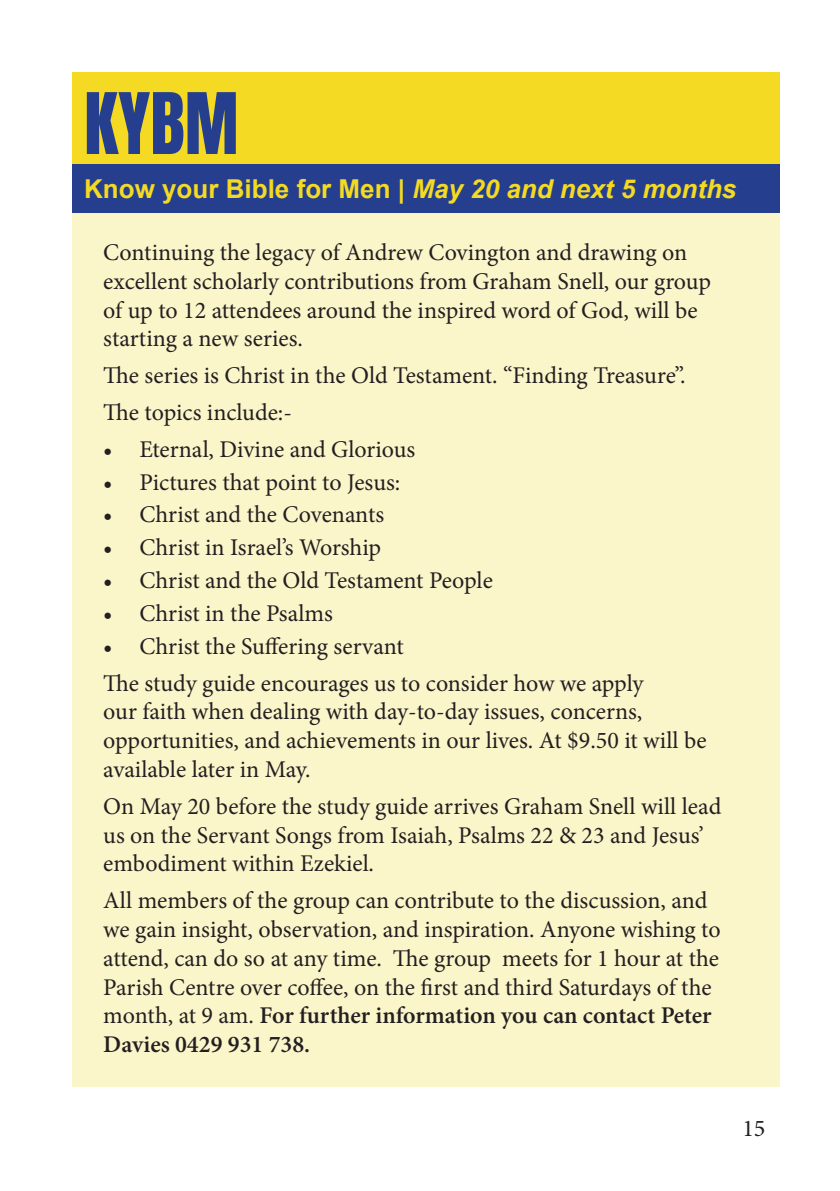
<style>
.page{position:relative;width:840px;height:1191px;background:#fff}
.page>*{position:absolute;margin:0;border:0;box-sizing:border-box;transform-origin:0 0}
.t1{font:72px "Anton";color:#253f8e}
.t2{font:700 26px "Arial";color:#f4da22}
.t3{font:24px/28.8px "Minion Pro";letter-spacing:-.005em;color:#231f20}
.s1{font-style:italic}
.s2{font-weight:600}
</style>
<div class="page">
<div style="left:72px;top:72px;width:707px;height:97px;background:#f4da22"></div>
<div style="left:72px;top:210px;width:707px;height:876px;background:#fbf5ca"></div>
<div style="left:72px;top:165px;width:707px;height:48px;background:#253f8e"></div>
<p class="t1" style="left:84px;top:87px;width:156px">KYBM</p>
<p class="t2" style="left:84px;top:172px;width:653px">Know your Bible for Men | <span class="s1">May 20 and next 5 months</span></p>
<p class="t3" style="left:103px;top:238px;width:609px">Continuing the legacy of Andrew Covington and drawing on excellent scholarly contributions from Graham Snell, our group of up to 12 attendees around the inspired word of God, will be starting a new series.</p>
<p class="t3" style="left:103px;top:361px;width:583px">The series is Christ in the Old Testament. “Finding Treasure”.</p>
<p class="t3" style="left:103px;top:398px;width:190px">The topics include:-</p>
<p class="t3" style="left:103px;top:435px;width:313px">• Eternal, Divine and Glorious</p>
<p class="t3" style="left:103px;top:468px;width:298px">• Pictures that point to Jesus:</p>
<p class="t3" style="left:103px;top:500px;width:282px">• Christ and the Covenants</p>
<p class="t3" style="left:103px;top:533px;width:279px">• Christ in Israel’s Worship</p>
<p class="t3" style="left:103px;top:566px;width:391px">• Christ and the Old Testament People</p>
<p class="t3" style="left:103px;top:599px;width:231px">• Christ in the Psalms</p>
<p class="t3" style="left:103px;top:632px;width:302px">• Christ the Suffering servant</p>
<p class="t3" style="left:103px;top:668px;width:604px">The study guide encourages us to consider how we apply<br>our faith when dealing with day-to-day issues, concerns, opportunities, and achievements in our lives. At $9.50 it will be available later in May.</p>
<p class="t3" style="left:103px;top:792px;width:619px">On May 20 before the study guide arrives Graham Snell will lead us on the Servant Songs from Isaiah, Psalms 22 &amp; 23 and Jesus’ embodiment within Ezekiel.</p>
<p class="t3" style="left:103px;top:886px;width:618px">All members of the group can contribute to the discussion, and we gain insight, observation, and inspiration. Anyone wishing to attend, can do so at any time. The group meets for 1 hour at the Parish Centre over coffee, on the first and third Saturdays of the month, at 9 am. <span class="s2">For further information you can contact Peter Davies 0429 931 738.</span></p>
<p class="t3" style="left:742px;top:1114px;width:25px">15</p>
</div>
